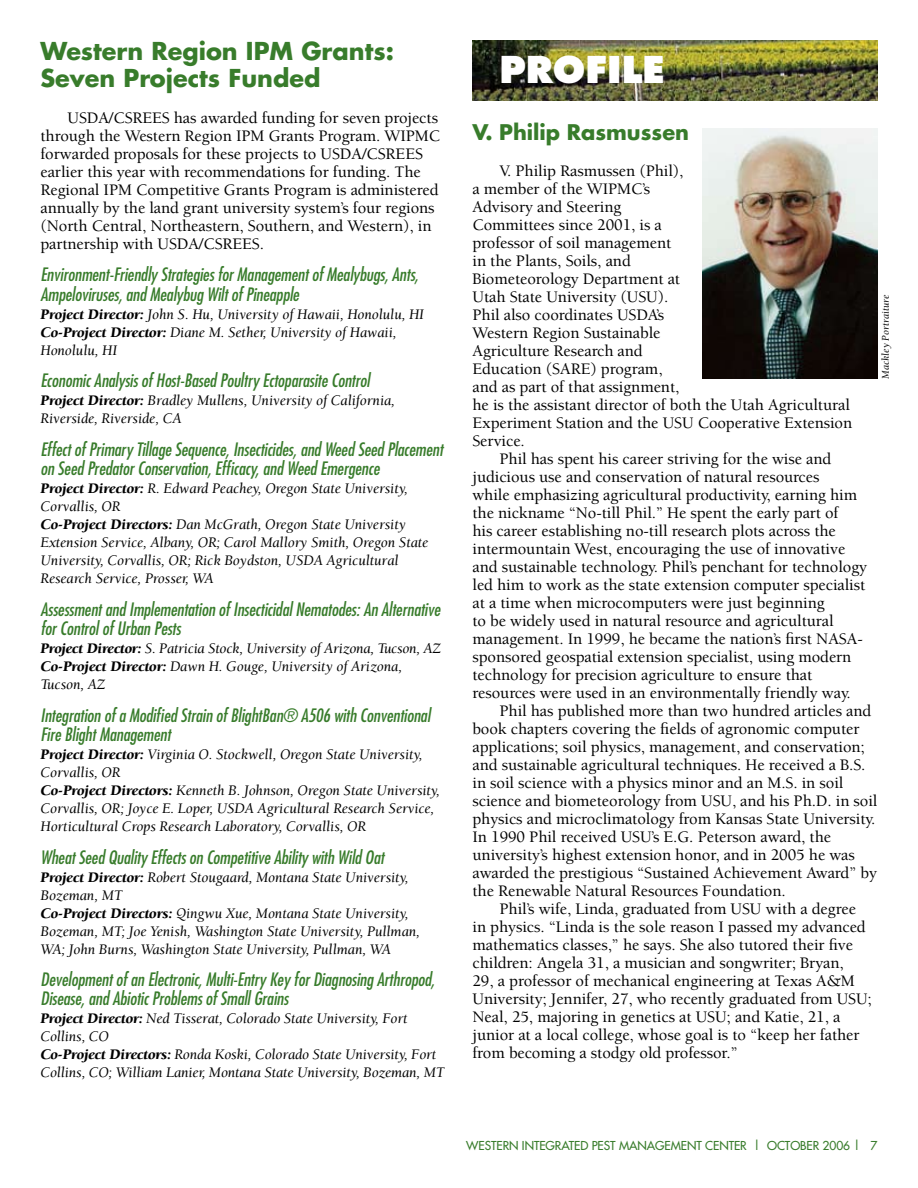
<style>
.page{position:relative;width:918px;height:1188px;background:#fff}
.page>*{position:absolute;margin:0;border:0;box-sizing:border-box;transform-origin:0 0}
.t1{font:800 36px "Futura";color:#fff}
.t2{font:700 24px/27px "Futura";color:#387c2b}
.t3{font:700 21px "Futura";color:#387c2b}
.t4{font:italic condensed 18px/19.5px "Futura";letter-spacing:-.005em;color:#387c2b}
.t5{font:500 16.5px/18px "Berkeley";letter-spacing:-.005em;color:#000}
.t6{font:italic 15px/18px "Berkeley";letter-spacing:-.005em;color:#000}
.t7{font:12px "Futura";letter-spacing:-.005em;color:#387c2b}
.t8{font:italic 10.5px "Berkeley";color:#000}
.s1{font-weight:900}
</style>
<div class="page">
<img style="left:472px;top:40px;width:406px;height:60px">
<img style="left:702px;top:129px;width:176px;height:250px">
<h2 class="t2" style="left:40px;top:37px;width:355px">Western Region IPM Grants:<br>Seven Projects Funded</h2>
<p class="t5" style="left:40px;top:109px;width:401px;text-indent:27px">USDA/CSREES has awarded funding for seven projects through the Western Region IPM Grants Program. WIPMC forwarded proposals for these projects to USDA/CSREES earlier this year with recommendations for funding. The Regional IPM Competitive Grants Program is administered annually by the land grant university system’s four regions (North Central, Northeastern, Southern, and Western), in partnership with USDA/CSREES.</p>
<p class="t4" style="left:40px;top:264px;width:380px">Environment-Friendly Strategies for Management of Mealybugs, Ants,<br>Ampeloviruses, and Mealybug Wilt of Pineapple</p>
<p class="t6" style="left:40px;top:305px;width:385px"><span class="s1">Project Director:</span> John S. Hu, University of Hawaii, Honolulu, HI<br><span class="s1">Co-Project Director:</span> Diane M. Sether, University of Hawaii,<br>Honolulu, HI</p>
<p class="t4" style="left:40px;top:370px;width:331px">Economic Analysis of Host-Based Poultry Ectoparasite Control</p>
<p class="t6" style="left:40px;top:392px;width:356px"><span class="s1">Project Director:</span> Bradley Mullens, University of California,<br>Riverside, Riverside, CA</p>
<p class="t4" style="left:40px;top:439px;width:404px">Effect of Primary Tillage Sequence, Insecticides, and Weed Seed Placement on Seed Predator Conservation, Efficacy, and Weed Emergence</p>
<p class="t6" style="left:40px;top:480px;width:389px"><span class="s1">Project Director:</span> R. Edward Peachey, Oregon State University, Corvallis, OR<br><span class="s1">Co-Project Directors:</span> Dan McGrath, Oregon State University Extension Service, Albany, OR; Carol Mallory Smith, Oregon State University, Corvallis, OR; Rick Boydston, USDA Agricultural Research Service, Prosser, WA</p>
<p class="t4" style="left:40px;top:599px;width:401px">Assessment and Implementation of Insecticidal Nematodes: An Alternative for Control of Urban Pests</p>
<p class="t6" style="left:40px;top:640px;width:402px"><span class="s1">Project Director:</span> S. Patricia Stock, University of Arizona, Tucson, AZ<br><span class="s1">Co-Project Director:</span> Dawn H. Gouge, University of Arizona,<br>Tucson, AZ</p>
<p class="t4" style="left:40px;top:705px;width:391px">Integration of a Modified Strain of BlightBan® A506 with Conventional<br>Fire Blight Management</p>
<p class="t6" style="left:40px;top:746px;width:401px"><span class="s1">Project Director:</span> Virginia O. Stockwell, Oregon State University, Corvallis, OR<br><span class="s1">Co-Project Directors:</span> Kenneth B. Johnson, Oregon State University, Corvallis, OR; Joyce E. Loper, USDA Agricultural Research Service, Horticultural Crops Research Laboratory, Corvallis, OR</p>
<p class="t4" style="left:40px;top:847px;width:345px">Wheat Seed Quality Effects on Competitive Ability with Wild Oat</p>
<p class="t6" style="left:40px;top:868px;width:381px"><span class="s1">Project Director:</span> Robert Stougaard, Montana State University, Bozeman, MT<br><span class="s1">Co-Project Directors:</span> Qingwu Xue, Montana State University, Bozeman, MT; Joe Yenish, Washington State University, Pullman, WA; John Burns, Washington State University, Pullman, WA</p>
<p class="t4" style="left:40px;top:969px;width:396px">Development of an Electronic, Multi-Entry Key for Diagnosing Arthropod,<br>Disease, and Abiotic Problems of Small Grains</p>
<p class="t6" style="left:40px;top:1010px;width:406px"><span class="s1">Project Director:</span> Ned Tisserat, Colorado State University, Fort Collins, CO<br><span class="s1">Co-Project Directors:</span> Ronda Koski, Colorado State University, Fort Collins, CO; William Lanier, Montana State University, Bozeman, MT</p>
<h1 class="t1" style="left:500px;top:47px;width:167px">PROFILE</h1>
<p class="t3" style="left:472px;top:118px;width:218px">V. Philip Rasmussen</p>
<p class="t5" style="left:472px;top:162px;width:381px;text-indent:27px">V. Philip Rasmussen (Phil),<br>a member of the WIPMC’s<br>Advisory and Steering<br>Committees since 2001, is a<br>professor of soil management<br>in the Plants, Soils, and<br>Biometeorology Department at<br>Utah State University (USU).<br>Phil also coordinates USDA’s<br>Western Region Sustainable<br>Agriculture Research and<br>Education (SARE) program,<br>and as part of that assignment,<br>he is the assistant director of both the Utah Agricultural<br>Experiment Station and the USU Cooperative Extension<br>Service.</p>
<p class="t5" style="left:499px;top:450px;width:333px">Phil has spent his career striving for the wise and</p>
<p class="t5" style="left:472px;top:468px;width:349px">judicious use and conservation of natural resources</p>
<p class="t5" style="left:472px;top:486px;width:386px">while emphasizing agricultural productivity, earning him</p>
<p class="t5" style="left:472px;top:504px;width:367px">the nickname “No-till Phil.” He spent the early part of</p>
<p class="t5" style="left:472px;top:522px;width:365px">his career establishing no-till research plots across the</p>
<p class="t5" style="left:472px;top:540px;width:374px">intermountain West, encouraging the use of innovative</p>
<p class="t5" style="left:472px;top:558px;width:396px">and sustainable technology. Phil’s penchant for technology</p>
<p class="t5" style="left:472px;top:576px;width:394px">led him to work as the state extension computer specialist</p>
<p class="t5" style="left:472px;top:594px;width:354px">at a time when microcomputers were just beginning</p>
<p class="t5" style="left:472px;top:612px;width:363px">to be widely used in natural resource and agricultural</p>
<p class="t5" style="left:472px;top:630px;width:392px">management. In 1999, he became the nation’s first NASA-</p>
<p class="t5" style="left:472px;top:648px;width:381px">sponsored geospatial extension specialist, using modern</p>
<p class="t5" style="left:472px;top:666px;width:341px">technology for precision agriculture to ensure that</p>
<p class="t5" style="left:472px;top:684px;width:380px">resources were used in an environmentally friendly way.</p>
<p class="t5" style="left:499px;top:702px;width:373px">Phil has published more than two hundred articles and</p>
<p class="t5" style="left:472px;top:720px;width:388px">book chapters covering the fields of agronomic computer</p>
<p class="t5" style="left:472px;top:738px;width:394px">applications; soil physics, management, and conservation;</p>
<p class="t5" style="left:472px;top:756px;width:395px">and sustainable agricultural techniques. He received a B.S.</p>
<p class="t5" style="left:472px;top:774px;width:372px">in soil science with a physics minor and an M.S. in soil</p>
<p class="t5" style="left:472px;top:792px;width:406px">science and biometeorology from USU, and his Ph.D. in soil</p>
<p class="t5" style="left:472px;top:810px;width:404px">physics and microclimatology from Kansas State University.</p>
<p class="t5" style="left:472px;top:828px;width:360px">In 1990 Phil received USU’s E.G. Peterson award, the</p>
<p class="t5" style="left:472px;top:846px;width:384px">university’s highest extension honor, and in 2005 he was</p>
<p class="t5" style="left:472px;top:864px;width:406px">awarded the prestigious “Sustained Achievement Award” by</p>
<p class="t5" style="left:472px;top:882px;width:315px">the Renewable Natural Resources Foundation.</p>
<p class="t5" style="left:499px;top:900px;width:358px">Phil’s wife, Linda, graduated from USU with a degree</p>
<p class="t5" style="left:472px;top:918px;width:395px">in physics. “Linda is the sole reason I passed my advanced</p>
<p class="t5" style="left:472px;top:936px;width:382px">mathematics classes,” he says. She also tutored their five</p>
<p class="t5" style="left:472px;top:954px;width:373px">children: Angela 31, a musician and songwriter; Bryan,</p>
<p class="t5" style="left:472px;top:972px;width:384px">29, a professor of mechanical engineering at Texas A&amp;M</p>
<p class="t5" style="left:472px;top:990px;width:401px">University; Jennifer, 27, who recently graduated from USU;</p>
<p class="t5" style="left:472px;top:1008px;width:369px">Neal, 25, majoring in genetics at USU; and Katie, 21, a</p>
<p class="t5" style="left:472px;top:1026px;width:389px">junior at a local college, whose goal is to “keep her father</p>
<p class="t5" style="left:472px;top:1044px;width:267px">from becoming a stodgy old professor.”</p>
<p class="t8" style="left:880px;top:379px;width:85px;rotate:-90deg">Mackley Portraiture</p>
<p class="t7" style="left:466px;top:1137px;width:396px">WESTERN INTEGRATED PEST MANAGEMENT CENTER | OCTOBER 2006 |</p>
</div>
